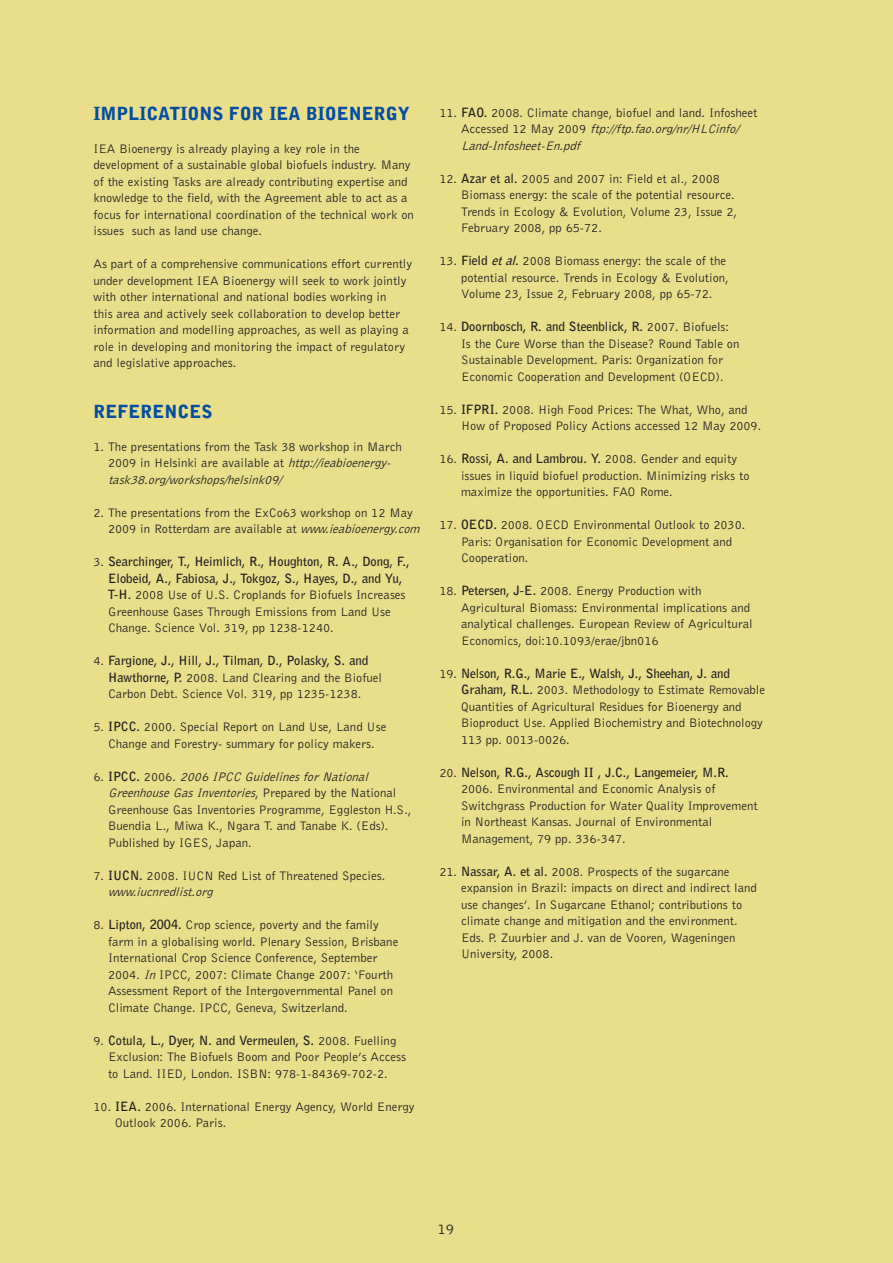
<style>
.page{position:relative;width:893px;height:1263px;background:#e9de8a}
.page>*{position:absolute;margin:0;border:0;box-sizing:border-box;transform-origin:0 0}
.t1{font:900 18px "Bell Gothic";color:#034ea2}
.t2{font:15px "Bell Gothic BT";color:#231f20}
.t3{font:12.75px/16.5px "Bell Gothic BT";color:#231f20}
.s1{font-style:italic}
.s2{font-weight:700}
.s3{font-weight:700;font-style:italic}
</style>
<div class="page">
<h1 class="t1" style="left:94px;top:107px;width:318px">IMPLICATIONS FOR IEA BIOENERGY</h1>
<p class="t3" style="left:94px;top:142px;width:322px">IEA Bioenergy is already playing a key role in the development of a sustainable global biofuels industry. Many of the existing Tasks are already contributing expertise and knowledge to the field, with the Agreement able to act as a focus for international coordination of the technical work on issues such as land use change.</p>
<p class="t3" style="left:94px;top:257px;width:320px">As part of a comprehensive communications effort currently under development IEA Bioenergy will seek to work jointly with other international and national bodies working in<br>this area and actively seek collaboration to develop better information and modelling approaches, as well as playing a role in developing and monitoring the impact of regulatory and legislative approaches.</p>
<h1 class="t1" style="left:94px;top:404px;width:121px">REFERENCES</h1>
<p class="t3" style="left:108px;top:439px;width:295px;text-indent:-15px">1. The presentations from the Task 38 workshop in March<br>2009 in Helsinki are available at <span class="s1">http://ieabioenergy&shy;task38.org/workshops/helsink09/</span></p>
<p class="t3" style="left:108px;top:505px;width:316px;text-indent:-15px">2. The presentations from the ExCo63 workshop on 12 May<br>2009 in Rotterdam are available at <span class="s1">www.ieabioenergy.com</span></p>
<p class="t3" style="left:108px;top:555px;width:303px;text-indent:-15px">3. <span class="s2">Searchinger, T., Heimlich, R., Houghton, R. A., Dong, F., Elobeid, A., Fabiosa, J., Tokgoz, S., Hayes, D., and Yu, T-H.</span> 2008 Use of U.S. Croplands for Biofuels Increases Greenhouse Gases Through Emissions from Land Use Change. Science Vol. 319, pp 1238-1240.</p>
<p class="t3" style="left:108px;top:654px;width:276px;text-indent:-15px">4. <span class="s2">Fargione, J., Hill, J., Tilman, D., Polasky, S. and<br>Hawthorne, P.</span> 2008. Land Clearing and the Biofuel<br>Carbon Debt. Science Vol. 319, pp 1235-1238.</p>
<p class="t3" style="left:94px;top:720px;width:294px;text-align:center">5. <span class="s2">IPCC.</span> 2000. Special Report on Land Use, Land Use<br>Change and Forestry- summary for policy makers.</p>
<p class="t3" style="left:108px;top:769px;width:305px;text-indent:-15px">6 . <span class="s2">I P C C .</span> 2 0 0 6 . <span class="s1">2006 IPCC GuidelinesforNational GreenhouseGasInventories</span>, P r e p a r e d b y t h e N a t i o n a l Greenhouse Gas Inventories Programme, Eggleston H.S., Buendia L., Miwa K., Ngara T. and Tanabe K. (Eds).<br>Published by IGES, Japan.</p>
<p class="t3" style="left:108px;top:868px;width:279px;text-indent:-15px">7. <span class="s2">IUCN.</span> 2008. IUCN Red List of Threatened Species. <span class="s1">www.iucnredlist.org</span></p>
<p class="t3" style="left:108px;top:918px;width:292px;text-indent:-15px">8. <span class="s2">Lipton, 2004.</span> Crop science, poverty and the family farm in a globalising world. Plenary Session, Brisbane International Crop Science Conference, September 2004. <span class="s1">In</span> IPCC, 2007: Climate Change 2007: ‘Fourth Assessment Report of the Intergovernmental Panel on Climate Change. IPCC, Geneva, Switzerland.</p>
<p class="t3" style="left:108px;top:1033px;width:299px;text-indent:-15px">9. <span class="s2">Cotula, L., Dyer, N. and Vermeulen, S.</span> 2008. Fuelling<br>Exclusion: The Biofuels Boom and Poor People’s Access to Land. IIED, London. ISBN: 978-1-84369-702-2.</p>
<p class="t3" style="left:115px;top:1099px;width:301px;text-indent:-22px">10. <span class="s2">IEA.</span> 2006. International Energy Agency, World Energy<br>Outlook 2006. Paris.</p>
<p class="t3" style="left:461px;top:106px;width:298px;text-indent:-22px">11. <span class="s2">FAO.</span> 2008. Climate change, biofuel and land. Infosheet<br>Accessed 12 May 2009 <span class="s1">ftp://ftp.fao.org/nr/HLCinfo/<br>Land-Infosheet-En.pdf</span></p>
<p class="t3" style="left:461px;top:172px;width:277px;text-indent:-22px">12. <span class="s2">Azar et al.</span> 2005 and 2007 in: Field et al., 2008<br>Biomass energy: the scale of the potential resource.<br>Trends in Ecology &amp; Evolution, Volume 23, Issue 2, February 2008, pp 65-72.</p>
<p class="t3" style="left:461px;top:254px;width:269px;text-indent:-22px">13. <span class="s2">Field</span> <span class="s3">etal</span><span class="s2">.</span> 2008 Biomass energy: the scale of the potential resource. Trends in Ecology &amp; Evolution,<br>Volume 23, Issue 2, February 2008, pp 65-72.</p>
<p class="t3" style="left:461px;top:320px;width:280px;text-indent:-22px">14. <span class="s2">Doornbosch, R. and Steenblick, R.</span> 2007. Biofuels:<br>Is the Cure Worse than the Disease? Round Table on Sustainable Development. Paris: Organization for Economic Cooperation and Development (OECD).</p>
<p class="t3" style="left:461px;top:403px;width:302px;text-indent:-22px">15. <span class="s2">IFPRI.</span> 2008. High Food Prices: The What, Who, and<br>How of Proposed Policy Actions accessed 12 May 2009.</p>
<p class="t3" style="left:461px;top:452px;width:290px;text-indent:-22px">16. <span class="s2">Rossi, A. and Lambrou. Y.</span> 2008. Gender and equity issues in liquid biofuel production. Minimizing risks to maximize the opportunities. FAO Rome.</p>
<p class="t3" style="left:461px;top:518px;width:286px;text-indent:-22px">17. <span class="s2">OECD.</span> 2008. OECD Environmental Outlook to 2030.<br>Paris: Organisation for Economic Development and<br>Cooperation.</p>
<p class="t3" style="left:461px;top:584px;width:293px;text-indent:-22px">18. <span class="s2">Petersen, J-E.</span> 2008. Energy Production with Agricultural Biomass: Environmental implications and analytical challenges. European Review of Agricultural Economics, doi:10.1093/erae/jbn016</p>
<p class="t3" style="left:461px;top:667px;width:306px;text-indent:-22px">19. <span class="s2">Nelson, R.G., Marie E., Walsh, J., Sheehan, J. and Graham, R.L.</span> 2003. Methodology to Estimate Removable Quantities of Agricultural Residues for Bioenergy and Bioproduct Use. Applied Biochemistry and Biotechnology 113 pp. 0013-0026.</p>
<p class="t3" style="left:461px;top:766px;width:298px;text-indent:-22px">20. <span class="s2">Nelson, R.G., Ascough II , J.C., Langemeier, M.R.<br></span>2006. Environmental and Economic Analysis of Switchgrass Production for Water Quality Improvement in Northeast Kansas. Journal of Environmental Management, 79 pp. 336-347.</p>
<p class="t3" style="left:461px;top:865px;width:297px;text-indent:-22px">21. <span class="s2">Nassar, A. et al.</span> 2008. Prospects of the sugarcane expansion in Brazil: impacts on direct and indirect land use changes’. In Sugarcane Ethanol; contributions to climate change and mitigation and the environment.<br>Eds. P. Zuurbier and J. van de Vooren, Wageningen University, 2008.</p>
<p class="t2" style="left:437px;top:1224px;width:18px">19</p>
</div>
